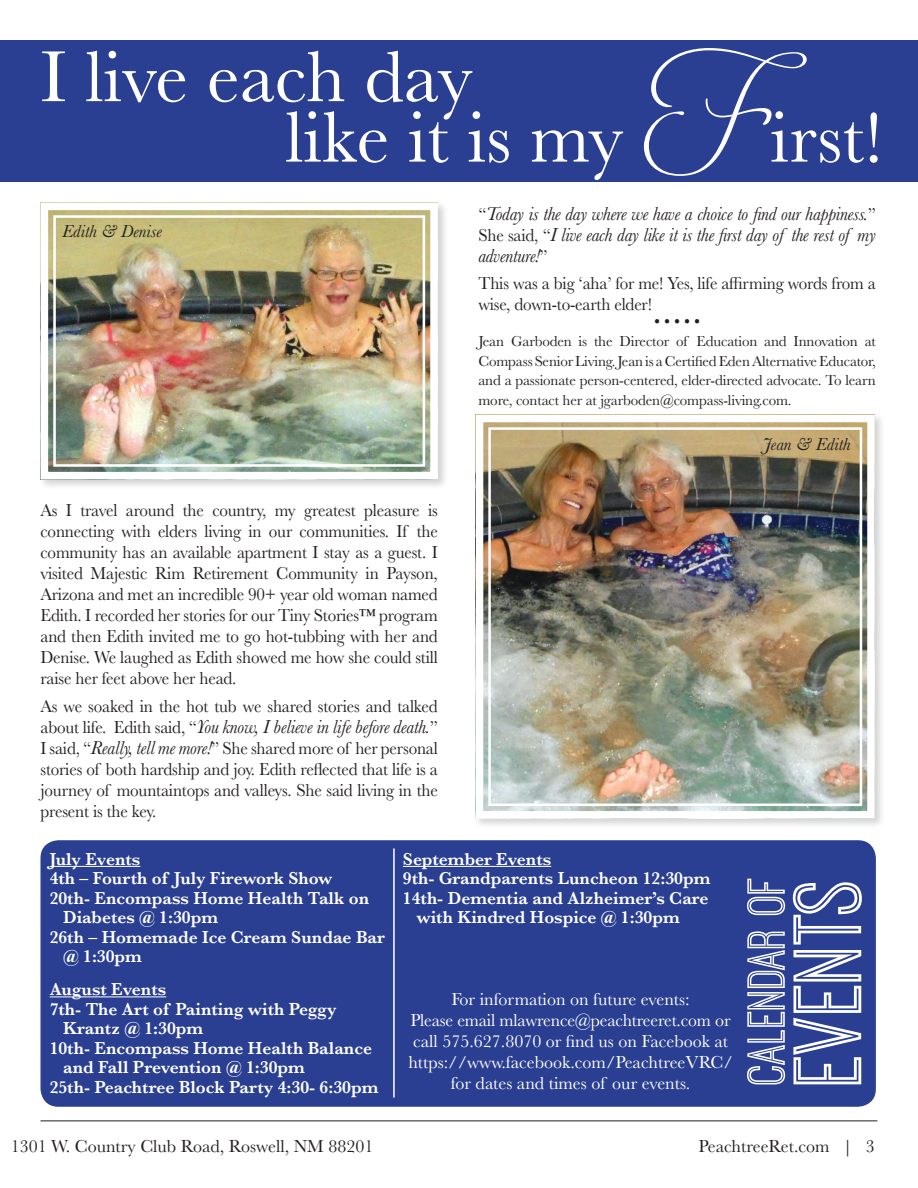
<style>
.page{position:relative;width:918px;height:1188px;background:#fff}
.page>*{position:absolute;margin:0;border:0;box-sizing:border-box;transform-origin:0 0}
.t1{font:100.5px "Ostrich Sans Inline";letter-spacing:-.01em;color:#fff}
.t2{font:75px "Baskerville";color:#fff}
.t3{font:55.5px "Ostrich Sans Inline";letter-spacing:-.015em;color:#fff}
.t4{font:italic 19.5px/21px "Baskerville";letter-spacing:-.01em;color:#241f1f;text-align:justify;scale:.95 1}
.t5{font:18px/21px "Baskerville";letter-spacing:-.01em;color:#241f1f;text-align:justify;scale:.95 1}
.t6{font:600 18px "Baskerville";color:#fff}
.t7{font:18px/21px "Baskerville";color:#fff;text-align:center}
.t8{font:18px "Baskerville";letter-spacing:-.01em;color:#241f1f}
.t9{font:italic 18px "Baskerville";color:#241f1f}
.t10{font:15px/19.5px "Baskerville";letter-spacing:-.01em;color:#241f1f;text-align:justify}
.s1{font-family:"Aphrodite Slim Pro";font-size:96px}
.s2{font-style:normal;font-size:18px}
.s3{font-style:italic;font-size:19.5px}
</style>
<div class="page">
<div style="left:0;top:40px;width:918px;height:142px;background:#2a3f91"></div>
<div style="left:40px;top:840px;width:836px;height:267px;background:#2a3f91;border-radius:18px"></div>
<hr style="left:40px;top:1120px;width:838px;height:1px;background:#241f1f">
<div style="left:38px;top:200px;width:411px;height:290px;background:#241f1f;opacity:.2"></div>
<img style="left:38px;top:200px;width:404px;height:283px">
<div style="left:53px;top:215px;width:372px;height:252px;border:3px solid #fff"></div>
<div style="left:473px;top:412px;width:412px;height:417px;background:#241f1f;opacity:.2"></div>
<img style="left:473px;top:412px;width:406px;height:410px">
<div style="left:488px;top:427px;width:374px;height:379px;border:3px solid #fff"></div>
<hr style="left:50px;top:866px;width:90px;height:1px;background:#fff">
<hr style="left:50px;top:996px;width:116px;height:1px;background:#fff">
<hr style="left:403px;top:866px;width:148px;height:1px;background:#fff">
<hr style="left:393px;top:848px;width:2px;height:250px;background:#fff">
<h2 class="t2" style="left:285px;top:90px;width:599px">like it is my <span class="s1">F</span>irst!</h2>
<h2 class="t2" style="left:40px;top:29px;width:434px">I live each day</h2>
<p class="t9" style="left:62px;top:219px;width:101px">Edith &amp; Denise</p>
<p class="t5" style="left:40px;top:500px;width:420px">As I travel around the country, my greatest pleasure is connecting with elders living in our communities. If the community has an available apartment I stay as a guest. I visited Majestic Rim Retirement Community in Payson, Arizona and met an incredible 90+ year old woman named Edith. I recorded her stories for our Tiny Stories™ program and then Edith invited me to go hot-tubbing with her and Denise. We laughed as Edith showed me how she could still raise her feet above her head.</p>
<p class="t5" style="left:40px;top:696px;width:420px">As we soaked in the hot tub we shared stories and talked</p>
<p class="t4" style="left:40px;top:716px;width:420px"><span class="s2">about life. Edith said, “</span>You know, I believe in life before death.<span class="s2">”</span></p>
<p class="t5" style="left:40px;top:738px;width:420px">I said, “<span class="s3">Really, tell me more!</span>” She shared more of her personal stories of both hardship and joy. Edith reflected that life is a journey of mountaintops and valleys. She said living in the present is the key.</p>
<p class="t4" style="left:478px;top:203px;width:420px"><span class="s2">“</span>Today is the day where we have a choice to find our happiness.<span class="s2">” She said, “</span>I live each day like it is the first day of the rest of my adventure!<span class="s2">”</span></p>
<p class="t5" style="left:478px;top:273px;width:420px">This was a big ‘aha’ for me! Yes, life affirming words from a wise, down-to-earth elder!</p>
<p class="t5" style="left:654px;top:311px;width:50px">• • • • •</p>
<p class="t10" style="left:478px;top:332px;width:399px">Jean Garboden is the Director of Education and Innovation at Compass Senior Living. Jean is a Certified Eden Alternative Educator, and a passionate person-centered, elder-directed advocate. To learn more, contact her at jgarboden@compass-living.com.</p>
<p class="t9" style="left:763px;top:432px;width:89px">Jean &amp; Edith</p>
<p class="t6" style="left:50px;top:846px;width:92px">July Events</p>
<p class="t6" style="left:50px;top:866px;width:284px">4th – Fourth of July Firework Show</p>
<p class="t6" style="left:50px;top:885px;width:321px">20th- Encompass Home Health Talk on</p>
<p class="t6" style="left:63px;top:905px;width:156px">Diabetes @ 1:30pm</p>
<p class="t6" style="left:50px;top:924px;width:337px">26th – Homemade Ice Cream Sundae Bar</p>
<p class="t6" style="left:63px;top:944px;width:80px">@ 1:30pm</p>
<p class="t6" style="left:50px;top:977px;width:118px">August Events</p>
<p class="t6" style="left:50px;top:996px;width:288px">7th- The Art of Painting with Peggy</p>
<p class="t6" style="left:63px;top:1016px;width:142px">Krantz @ 1:30pm</p>
<p class="t6" style="left:50px;top:1035px;width:324px">10th- Encompass Home Health Balance</p>
<p class="t6" style="left:63px;top:1055px;width:243px">and Fall Prevention @ 1:30pm</p>
<p class="t6" style="left:50px;top:1074px;width:330px">25th- Peachtree Block Party 4:30- 6:30pm</p>
<p class="t6" style="left:403px;top:846px;width:150px">September Events</p>
<p class="t6" style="left:403px;top:866px;width:309px">9th- Grandparents Luncheon 12:30pm</p>
<p class="t6" style="left:403px;top:885px;width:307px">14th- Dementia and Alzheimer’s Care</p>
<p class="t6" style="left:416px;top:905px;width:265px">with Kindred Hospice @ 1:30pm</p>
<p class="t7" style="left:408px;top:989px;width:326px">For information on future events:<br>Please email mlawrence@peachtreeret.com or call 575.627.8070 or find us on Facebook at https://www.facebook.com/PeachtreeVRC/ for dates and times of our events.</p>
<h3 class="t3" style="left:738px;top:1085px;width:210px;rotate:-90deg">Calendar of</h3>
<h1 class="t1" style="left:776px;top:1085px;width:208px;rotate:-90deg">Events</h1>
<p class="t8" style="left:11px;top:1135px;width:364px">1301 W. Country Club Road, Roswell, NM 88201</p>
<p class="t8" style="left:699px;top:1135px;width:178px">PeachtreeRet.com | 3</p>
</div>
